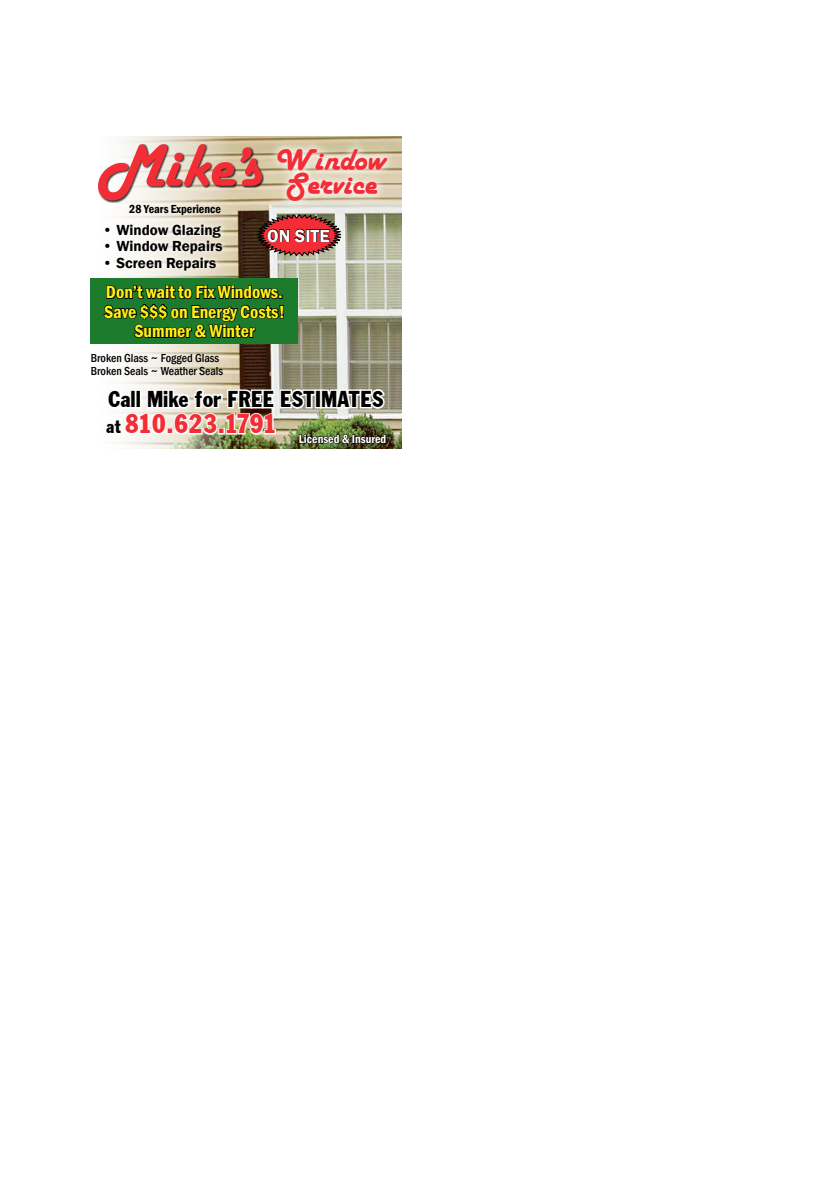
<style>
.page{position:relative;width:821px;height:1188px;background:#fff}
.page>*{position:absolute;margin:0;border:0;box-sizing:border-box;transform-origin:0 0}
.t1{font:800 69.3px "Fifties";color:#f32d35}
.t2{font:800 34.95px "Fifties";color:#f32d35}
.t3{font:28.5px "Franklin Cond Gothic";letter-spacing:-.025em;color:#f32d35}
.t4{font:24px "Franklin Cond Gothic";color:#000}
.t5{font:600 condensed 18px/19.5px "Franklin Gothic";color:#ffee16;text-align:center}
.t6{font:600 18px "Franklin Gothic";color:#fff}
.t7{font:600 15px "Franklin Gothic";color:#000}
.t8{font:600 condensed 12px "Franklin Gothic";color:#000}
.t9{font:600 condensed 12px "Franklin Gothic";color:#fff}
.t10{font:500 condensed 11.85px/13px "Franklin Gothic";color:#000}
.s1{font-size:19.5px;color:#000}
</style>
<div class="page">
<img style="left:119px;top:136px;width:282px;height:313px">
<div style="left:98px;top:144px;width:166px;height:59px;background:#000;opacity:.75"></div>
<svg style="left:268px;top:139px;width:128px;height:71px"></svg>
<div style="left:100px;top:219px;width:128px;height:57px;background:#fff;opacity:.55"></div>
<div style="left:90px;top:278px;width:207px;height:66px;background:#1d7b2d"></div>
<svg style="left:103px;top:285px;width:182px;height:54px"></svg>
<img style="left:119px;top:372px;width:268px;height:72px">
<svg style="left:255px;top:214px;width:88px;height:42px"></svg>
<h1 class="t1" style="left:99px;top:131px;width:287px">Mike’s <sup>Window</sup></h1>
<h2 class="t2" style="left:286px;top:166px;width:93px">Service</h2>
<p class="t8" style="left:129px;top:201px;width:93px">28 Years Experience</p>
<p class="t7" style="left:103px;top:220px;width:120px">• Window Glazing</p>
<p class="t7" style="left:103px;top:237px;width:121px">• Window Repairs</p>
<p class="t7" style="left:103px;top:253px;width:115px">• Screen Repairs</p>
<p class="t5" style="left:104px;top:282px;width:182px">Don’t wait to Fix Windows.<br>Save $$$ on Energy Costs!<br>Summer &amp; Winter</p>
<p class="t6" style="left:267px;top:224px;width:64px">on site</p>
<p class="t10" style="left:91px;top:352px;width:134px">Broken Glass ~ Fogged Glass<br>Broken Seals ~ Weather Seals</p>
<h3 class="t4" style="left:108px;top:386px;width:277px">Call Mike for FREE ESTIMATES</h3>
<h3 class="t3" style="left:106px;top:408px;width:172px"><span class="s1">at</span> 810.623.1791</h3>
<p class="t9" style="left:299px;top:431px;width:89px">Licensed &amp; Insured</p>
</div>
